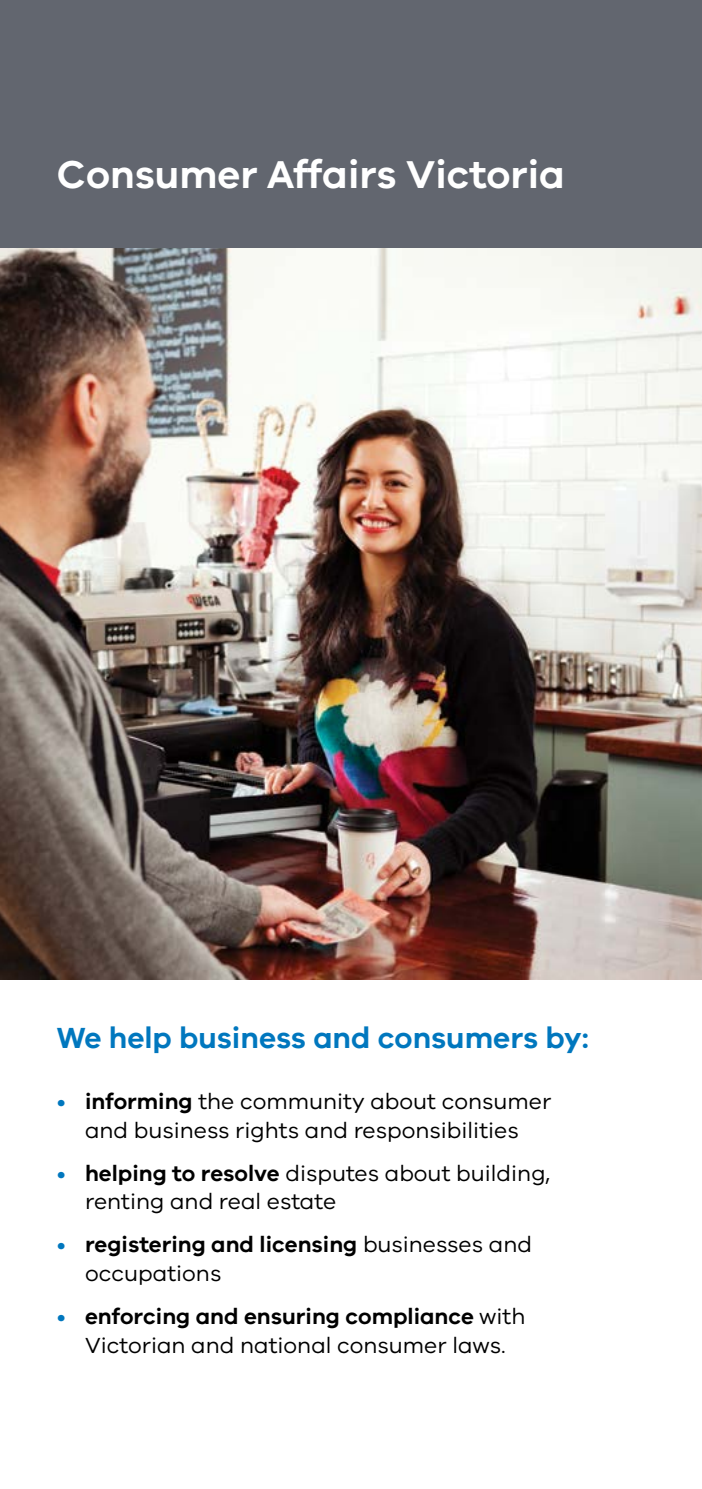
<style>
.page{position:relative;width:702px;height:1489px;background:#fff}
.page>*{position:absolute;margin:0;border:0;box-sizing:border-box;transform-origin:0 0}
.H2_white{font:600 40px "VIC";color:#fff}
.Body_Copy_Large{font:600 30px "VIC";color:#0077be}
.t1{font:22.5px/28.8px "VIC";color:#000;text-align:center}
.s1{color:#0077be}
.s2{font-weight:600}
</style>
<div class="page">
<div style="left:0;top:0;width:702px;height:248px;background:#62666f"></div>
<img style="left:0;top:248px;width:702px;height:731px">
<h2 class="H2_white" style="left:57px;top:151px;width:509px">Consumer Affairs Victoria</h2>
<p class="Body_Copy_Large" style="left:57px;top:1019px;width:533px">We help business and consumers by:</p>
<p class="t1" style="left:57px;top:1086px;width:496px"><span class="s1">•</span> <span class="s2">informing</span> the community about consumer and business rights and responsibilities</p>
<p class="t1" style="left:85px;top:1157px;width:466px;text-align:left;text-indent:-28px"><span class="s1">•</span> <span class="s2">helping to resolve</span> disputes about building, renting and real estate</p>
<p class="t1" style="left:85px;top:1229px;width:448px;text-align:left;text-indent:-28px"><span class="s1">•</span> <span class="s2">registering and licensing</span> businesses and occupations</p>
<p class="t1" style="left:57px;top:1301px;width:470px"><span class="s1">•</span> <span class="s2">enforcing and ensuring compliance</span> with<br>Victorian and national consumer laws.</p>
</div>
